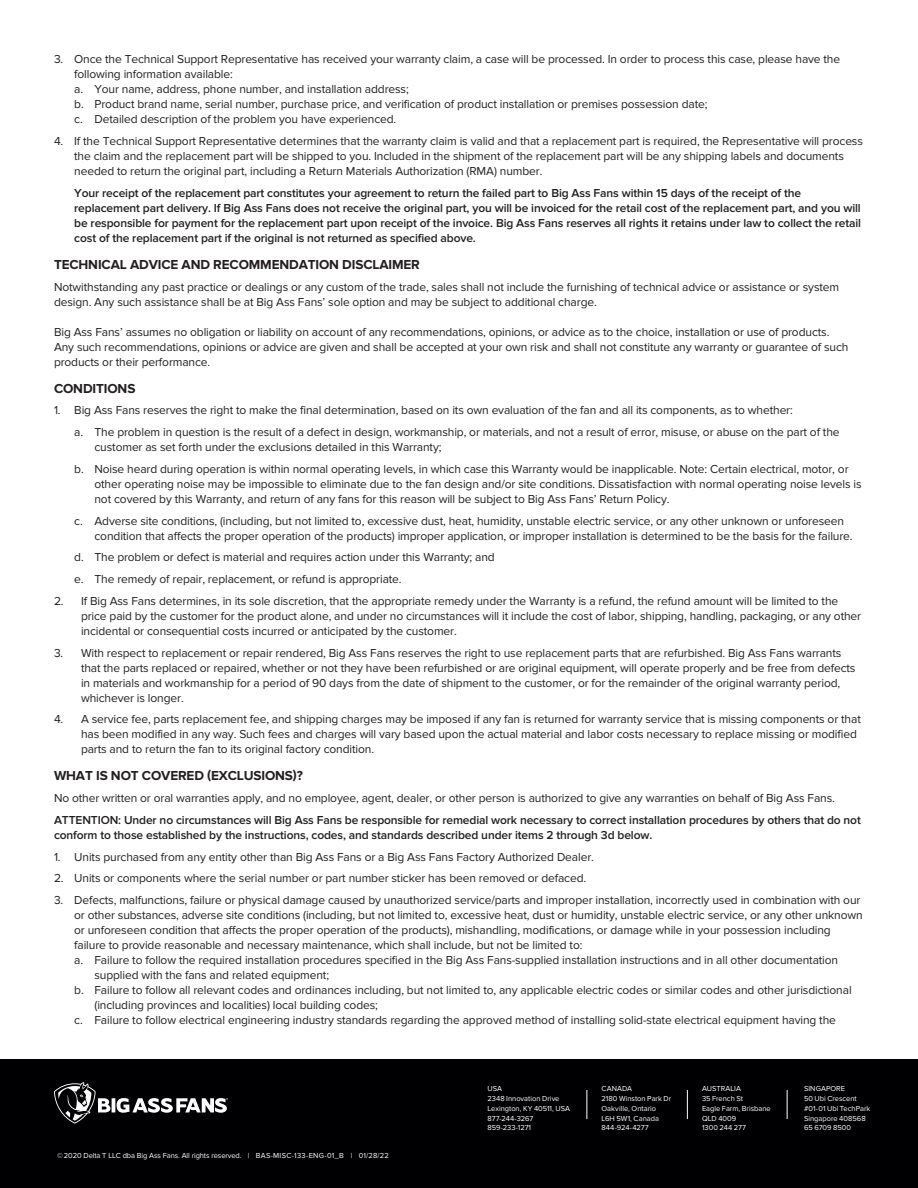
<style>
.page{position:relative;width:918px;height:1188px;background:#fff}
.page>*{position:absolute;margin:0;border:0;box-sizing:border-box;transform-origin:0 0}
.Heading_3{font:700 13.5px "Proxima Nova";letter-spacing:-.01em;color:#231f20}
.t1{font:12px/15px "Proxima Nova";letter-spacing:-.01em;color:#231f20}
.Bullets{font:600 12px/15px "Proxima Nova";letter-spacing:-.01em;color:#231f20}
.t2{font:7.5px/9.8px "Proxima Nova";color:#fff}
</style>
<div class="page">
<div style="left:0;top:1060px;width:918px;height:128px;background:#000002"></div>
<svg style="left:54px;top:1082px;width:174px;height:42px"></svg>
<svg style="left:586px;top:1090px;width:1px;height:29px"></svg>
<svg style="left:687px;top:1090px;width:1px;height:29px"></svg>
<svg style="left:787px;top:1090px;width:1px;height:29px"></svg>
<p class="t1" style="left:74px;top:52px;width:767px;text-indent:-20px">3. Once the Technical Support Representative has received your warranty claim, a case will be processed. In order to process this case, please have the following information available:</p>
<p class="t1" style="left:74px;top:82px;width:336px">a. Your name, address, phone number, and installation address;</p>
<p class="t1" style="left:74px;top:97px;width:635px">b. Product brand name, serial number, purchase price, and verification of product installation or premises possession date;</p>
<p class="t1" style="left:74px;top:112px;width:324px">c. Detailed description of the problem you have experienced.</p>
<p class="t1" style="left:74px;top:134px;width:790px;text-indent:-20px">4. If the Technical Support Representative determines that the warranty claim is valid and that a replacement part is required, the Representative will process the claim and the replacement part will be shipped to you. Included in the shipment of the replacement part will be any shipping labels and documents needed to return the original part, including a Return Materials Authorization (RMA) number.</p>
<p class="Bullets" style="left:74px;top:186px;width:788px">Your receipt of the replacement part constitutes your agreement to return the failed part to Big Ass Fans within 15 days of the receipt of the replacement part delivery. If Big Ass Fans does not receive the original part, you will be invoiced for the retail cost of the replacement part, and you will be responsible for payment for the replacement part upon receipt of the invoice. Big Ass Fans reserves all rights it retains under law to collect the retail cost of the replacement part if the original is not returned as specified above.</p>
<p class="Heading_3" style="left:54px;top:257px;width:367px">TECHNICAL ADVICE AND RECOMMENDATION DISCLAIMER</p>
<p class="t1" style="left:54px;top:279px;width:787px">Notwithstanding any past practice or dealings or any custom of the trade, sales shall not include the furnishing of technical advice or assistance or system design. Any such assistance shall be at Big Ass Fans’ sole option and may be subject to additional charge.</p>
<p class="t1" style="left:54px;top:324px;width:796px">Big Ass Fans’ assumes no obligation or liability on account of any recommendations, opinions, or advice as to the choice, installation or use of products.<br>Any such recommendations, opinions or advice are given and shall be accepted at your own risk and shall not constitute any warranty or guarantee of such products or their performance.</p>
<p class="Heading_3" style="left:54px;top:380px;width:83px">CONDITIONS</p>
<p class="t1" style="left:54px;top:403px;width:740px">1. Big Ass Fans reserves the right to make the final determination, based on its own evaluation of the fan and all its components, as to whether:</p>
<p class="t1" style="left:94px;top:425px;width:747px;text-indent:-20px">a. The problem in question is the result of a defect in design, workmanship, or materials, and not a result of error, misuse, or abuse on the part of the customer as set forth under the exclusions detailed in this Warranty;</p>
<p class="t1" style="left:94px;top:462px;width:769px;text-indent:-20px">b. Noise heard during operation is within normal operating levels, in which case this Warranty would be inapplicable. Note: Certain electrical, motor, or other operating noise may be impossible to eliminate due to the fan design and/or site conditions. Dissatisfaction with normal operating noise levels is not covered by this Warranty, and return of any fans for this reason will be subject to Big Ass Fans’ Return Policy.</p>
<p class="t1" style="left:94px;top:513px;width:760px;text-indent:-20px">c. Adverse site conditions, (including, but not limited to, excessive dust, heat, humidity, unstable electric service, or any other unknown or unforeseen condition that affects the proper operation of the products) improper application, or improper installation is determined to be the basis for the failure.</p>
<p class="t1" style="left:74px;top:550px;width:422px">d. The problem or defect is material and requires action under this Warranty; and</p>
<p class="t1" style="left:74px;top:572px;width:329px">e. The remedy of repair, replacement, or refund is appropriate.</p>
<p class="t1" style="left:81px;top:594px;width:782px;text-indent:-27px">2. If Big Ass Fans determines, in its sole discretion, that the appropriate remedy under the Warranty is a refund, the refund amount will be limited to the price paid by the customer for the product alone, and under no circumstances will it include the cost of labor, shipping, handling, packaging, or any other incidental or consequential costs incurred or anticipated by the customer.</p>
<p class="t1" style="left:81px;top:645px;width:776px;text-indent:-27px">3. With respect to replacement or repair rendered, Big Ass Fans reserves the right to use replacement parts that are refurbished. Big Ass Fans warrants that the parts replaced or repaired, whether or not they have been refurbished or are original equipment, will operate properly and be free from defects in materials and workmanship for a period of 90 days from the date of shipment to the customer, or for the remainder of the original warranty period, whichever is longer.</p>
<p class="t1" style="left:81px;top:712px;width:781px;text-indent:-27px">4. A service fee, parts replacement fee, and shipping charges may be imposed if any fan is returned for warranty service that is missing components or that has been modified in any way. Such fees and charges will vary based upon the actual material and labor costs necessary to replace missing or modified parts and to return the fan to its original factory condition.</p>
<p class="Heading_3" style="left:54px;top:768px;width:250px">WHAT IS NOT COVERED (EXCLUSIONS)?</p>
<p class="t1" style="left:54px;top:791px;width:782px">No other written or oral warranties apply, and no employee, agent, dealer, or other person is authorized to give any warranties on behalf of Big Ass Fans.</p>
<p class="Bullets" style="left:54px;top:813px;width:808px">ATTENTION: Under no circumstances will Big Ass Fans be responsible for remedial work necessary to correct installation procedures by others that do not conform to those established by the instructions, codes, and standards described under items 2 through 3d below.</p>
<p class="t1" style="left:54px;top:849px;width:541px">1. Units purchased from any entity other than Big Ass Fans or a Big Ass Fans Factory Authorized Dealer.</p>
<p class="t1" style="left:54px;top:871px;width:534px">2. Units or components where the serial number or part number sticker has been removed or defaced.</p>
<p class="t1" style="left:74px;top:893px;width:790px;text-indent:-20px">3. Defects, malfunctions, failure or physical damage caused by unauthorized service/parts and improper installation, incorrectly used in combination with our or other substances, adverse site conditions (including, but not limited to, excessive heat, dust or humidity, unstable electric service, or any other unknown or unforeseen condition that affects the proper operation of the products), mishandling, modifications, or damage while in your possession including failure to provide reasonable and necessary maintenance, which shall include, but not be limited to:</p>
<p class="t1" style="left:94px;top:953px;width:745px;text-indent:-20px">a. Failure to follow the required installation procedures specified in the Big Ass Fans-supplied installation instructions and in all other documentation supplied with the fans and related equipment;</p>
<p class="t1" style="left:94px;top:983px;width:759px;text-indent:-20px">b. Failure to follow all relevant codes and ordinances including, but not limited to, any applicable electric codes or similar codes and other jurisdictional (including provinces and localities) local building codes;</p>
<p class="t1" style="left:74px;top:1013px;width:763px">c. Failure to follow electrical engineering industry standards regarding the approved method of installing solid-state electrical equipment having the</p>
<p class="t2" style="left:57px;top:1151px;width:333px">© 2020 Delta T LLC dba Big Ass Fans. All rights reserved. | BAS-MISC-133-ENG-01_B | 01/28/22</p>
<p class="t2" style="left:488px;top:1084px;width:84px">USA<br>2348 Innovation Drive<br>Lexington, KY 40511, USA<br>877-244-3267<br>859-233-1271</p>
<p class="t2" style="left:602px;top:1084px;width:71px">CANADA<br>2180 Winston Park Dr<br>Oakville, Ontario<br>L6H 5W1, Canada<br>844-924-4277</p>
<p class="t2" style="left:702px;top:1084px;width:70px">AUSTRALIA<br>35 French St<br>Eagle Farm, Brisbane<br>QLD 4009<br>1300 244 277</p>
<p class="t2" style="left:804px;top:1084px;width:68px">SINGAPORE<br>50 Ubi Crescent #01-01 Ubi TechPark<br>Singapore 408568<br>65 6709 8500</p>
</div>
